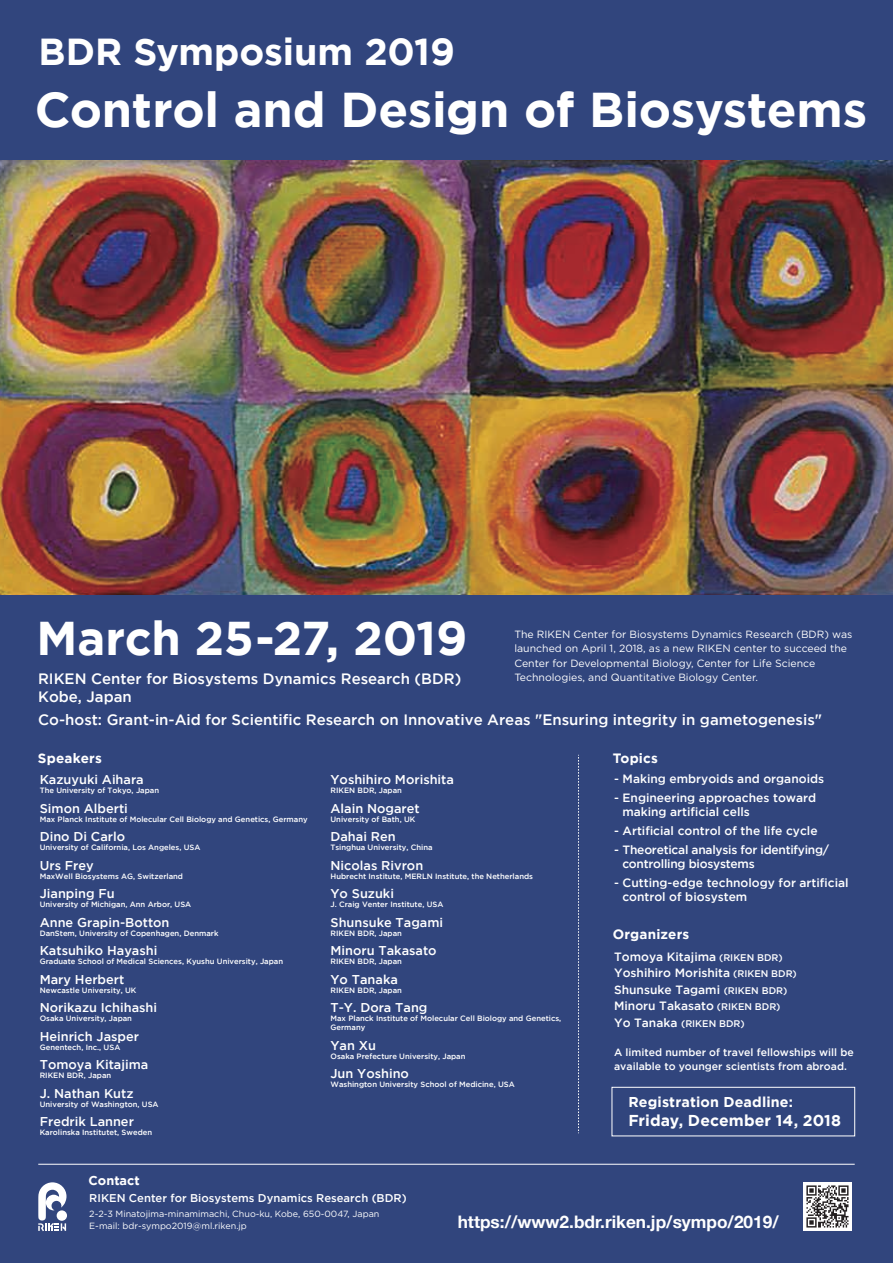
<style>
.page{position:relative;width:893px;height:1263px;background:#31457d}
.page>*{position:absolute;margin:0;border:0;box-sizing:border-box;transform-origin:0 0}
.t1{font:700 48.75px "Gotham";letter-spacing:-.005em;color:#fff}
.t2{font:700 47.25px "Gotham";letter-spacing:-.005em;color:#fff}
.t3{font:700 37.5px "Gotham";letter-spacing:-.005em;color:#fff}
.t4{font:700 17.25px "Helvetica Neue";color:#fff}
.t5{font:700 15.75px "Gotham";letter-spacing:.01em;color:#fff}
.t6{font:500 15px/18px "Gotham";color:#fff}
.t7{font:700 14.25px "Gotham";letter-spacing:.01em;color:#fff}
.t8{font:700 13.5px "Gotham";letter-spacing:.015em;color:#fff}
.t9{font:500 12.75px "Gotham";color:#fff}
.t10{font:700 12.75px "Gotham";color:#fff}
.t11{font:500 12px/16.5px "Gotham";color:#fff}
.t12{font:500 12px/14.2px "Gotham";letter-spacing:-.02em;color:#fff}
.t13{font:500 11.25px "Gotham";color:#fff}
.t14{font:10.5px/14.2px "Gotham";color:#fff}
.t15{font:500 10.5px/14.2px "Gotham";color:#fff}
.t16{font:500 9.6px "Gotham";color:#fff}
.t17{font:9px/12.8px "Gotham";color:#fff}
.t18{font:500 7.65px/9px "Gotham";color:#fff}
.s1{font-size:9.6px}
.s2{font-size:12px}
</style>
<div class="page">
<img style="left:0;top:161px;width:893px;height:433px">
<div style="left:803px;top:1182px;width:49px;height:49px;background:#fff"></div>
<img style="left:806px;top:1185px;width:43px;height:43px">
<div style="left:612px;top:1087px;width:243px;height:49px;border:1px solid #fff"></div>
<svg style="left:38px;top:1182px;width:28px;height:49px"></svg>
<svg style="left:578px;top:755px;width:1px;height:378px"></svg>
<hr style="left:38px;top:1164px;width:817px;height:1px;background:#fff">
<h3 class="t3" style="left:39px;top:30px;width:418px">BDR Symposium 2019</h3>
<h1 class="t1" style="left:35px;top:82px;width:834px">Control and Design of Biosystems</h1>
<h2 class="t2" style="left:36px;top:611px;width:432px">March 25-27, 2019</h2>
<h3 class="t6" style="left:38px;top:669px;width:425px">RIKEN Center for Biosystems Dynamics Research (BDR)<br>Kobe, Japan</h3>
<h3 class="t6" style="left:38px;top:710px;width:786px">Co-host: Grant-in-Aid for Scientific Research on Innovative Areas "Ensuring integrity in gametogenesis"</h3>
<h3 class="t14" style="left:514px;top:627px;width:339px">The RIKEN Center for Biosystems Dynamics Research (BDR) was launched on April 1, 2018, as a new RIKEN center to succeed the Center for Developmental Biology, Center for Life Science Technologies, and Quantitative Biology Center.</h3>
<h3 class="t8" style="left:38px;top:750px;width:65px">Speakers</h3>
<h3 class="t8" style="left:613px;top:750px;width:47px">Topics</h3>
<h3 class="t11" style="left:614px;top:770px;width:212px">- Making embryoids and organoids</h3>
<h3 class="t11" style="left:622px;top:790px;width:195px;line-height:14.2px;text-indent:-8px">- Engineering approaches toward making artificial cells</h3>
<h3 class="t11" style="left:614px;top:822px;width:205px">- Artificial control of the life cycle</h3>
<h3 class="t12" style="left:622px;top:842px;width:208px;text-indent:-8px">- Theoretical analysis for identifying/ controlling biosystems</h3>
<h3 class="t11" style="left:622px;top:875px;width:228px;line-height:14.2px;text-indent:-8px">- Cutting-edge technology for artificial control of biosystem</h3>
<h3 class="t9" style="left:40px;top:772px;width:106px">Kazuyuki Aihara</h3>
<p class="t18" style="left:40px;top:786px;width:121px">The University of Tokyo, Japan</p>
<h3 class="t9" style="left:40px;top:801px;width:90px">Simon Alberti</h3>
<p class="t18" style="left:40px;top:814px;width:269px">Max Planck Institute of Molecular Cell Biology and Genetics, Germany</p>
<h3 class="t9" style="left:40px;top:829px;width:87px">Dino Di Carlo</h3>
<p class="t18" style="left:40px;top:843px;width:162px">University of California, Los Angeles, USA</p>
<h3 class="t9" style="left:40px;top:858px;width:56px">Urs Frey</h3>
<p class="t18" style="left:40px;top:871px;width:145px">MaxWell Biosystems AG, Switzerland</p>
<h3 class="t9" style="left:40px;top:886px;width:76px">Jianping Fu</h3>
<p class="t18" style="left:40px;top:900px;width:153px">University of Michigan, Ann Arbor, USA</p>
<h3 class="t9" style="left:40px;top:915px;width:131px">Anne Grapin-Botton</h3>
<p class="t18" style="left:40px;top:928px;width:180px">DanStem, University of Copenhagen, Denmark</p>
<h3 class="t9" style="left:40px;top:943px;width:119px">Katsuhiko Hayashi</h3>
<p class="t18" style="left:40px;top:957px;width:245px">Graduate School of Medical Sciences, Kyushu University, Japan</p>
<h3 class="t9" style="left:40px;top:972px;width:86px">Mary Herbert</h3>
<p class="t18" style="left:40px;top:985px;width:98px">Newcastle University, UK</p>
<h3 class="t9" style="left:40px;top:1000px;width:119px">Norikazu Ichihashi</h3>
<p class="t18" style="left:40px;top:1014px;width:94px">Osaka University, Japan</p>
<h3 class="t9" style="left:40px;top:1029px;width:101px">Heinrich Jasper</h3>
<p class="t18" style="left:40px;top:1042px;width:82px">Genentech, Inc., USA</p>
<h3 class="t9" style="left:40px;top:1057px;width:110px">Tomoya Kitajima</h3>
<p class="t18" style="left:40px;top:1071px;width:73px">RIKEN BDR, Japan</p>
<h3 class="t9" style="left:40px;top:1086px;width:95px">J. Nathan Kutz</h3>
<p class="t18" style="left:40px;top:1099px;width:120px">University of Washington, USA</p>
<h3 class="t9" style="left:40px;top:1114px;width:96px">Fredrik Lanner</h3>
<p class="t18" style="left:40px;top:1128px;width:114px">Karolinska Institutet, Sweden</p>
<h3 class="t9" style="left:331px;top:772px;width:125px">Yoshihiro Morishita</h3>
<p class="t18" style="left:331px;top:786px;width:73px">RIKEN BDR, Japan</p>
<h3 class="t9" style="left:331px;top:801px;width:91px">Alain Nogaret</h3>
<p class="t18" style="left:331px;top:814px;width:86px">University of Bath, UK</p>
<h3 class="t9" style="left:331px;top:829px;width:67px">Dahai Ren</h3>
<p class="t18" style="left:331px;top:843px;width:104px">Tsinghua University, China</p>
<h3 class="t9" style="left:331px;top:858px;width:94px">Nicolas Rivron</h3>
<p class="t18" style="left:331px;top:871px;width:204px">Hubrecht Institute, MERLN Institute, the Netherlands</p>
<h3 class="t9" style="left:331px;top:886px;width:65px">Yo Suzuki</h3>
<p class="t18" style="left:331px;top:900px;width:114px">J. Craig Venter Institute, USA</p>
<h3 class="t9" style="left:331px;top:915px;width:114px">Shunsuke Tagami</h3>
<p class="t18" style="left:331px;top:928px;width:73px">RIKEN BDR, Japan</p>
<h3 class="t9" style="left:331px;top:943px;width:108px">Minoru Takasato</h3>
<p class="t18" style="left:331px;top:957px;width:73px">RIKEN BDR, Japan</p>
<h3 class="t9" style="left:331px;top:972px;width:69px">Yo Tanaka</h3>
<p class="t18" style="left:331px;top:985px;width:73px">RIKEN BDR, Japan</p>
<h3 class="t9" style="left:331px;top:1000px;width:98px">T-Y. Dora Tang</h3>
<p class="t18" style="left:331px;top:1014px;width:232px">Max Planck Institute of Molecular Cell Biology and Genetics,<br>Germany</p>
<h3 class="t9" style="left:331px;top:1038px;width:47px">Yan Xu</h3>
<p class="t18" style="left:331px;top:1051px;width:137px">Osaka Prefecture University, Japan</p>
<h3 class="t9" style="left:331px;top:1066px;width:80px">Jun Yoshino</h3>
<p class="t18" style="left:331px;top:1080px;width:186px">Washington University School of Medicine, USA</p>
<h3 class="t8" style="left:613px;top:926px;width:78px">Organizers</h3>
<h3 class="t11" style="left:614px;top:948px;width:184px">Tomoya Kitajima <span class="s1">(RIKEN BDR)<br></span>Yoshihiro Morishita <span class="s1">(RIKEN BDR)<br></span>Shunsuke Tagami <span class="s1">(RIKEN BDR)<br></span>Minoru Takasato <span class="s1">(RIKEN BDR)</span></h3>
<p class="t16" style="left:614px;top:1018px;width:132px"><span class="s2">Yo Tanaka</span> (RIKEN BDR)</p>
<h3 class="t15" style="left:614px;top:1044px;width:241px">A limited number of travel fellowships will be available to younger scientists from abroad.</h3>
<h3 class="t7" style="left:628px;top:1093px;width:166px">Registration Deadline:</h3>
<h3 class="t5" style="left:628px;top:1111px;width:214px">Friday, December 14, 2018</h3>
<h3 class="t10" style="left:89px;top:1173px;width:53px">Contact</h3>
<h3 class="t13" style="left:89px;top:1191px;width:319px">RIKEN Center for Biosystems Dynamics Research (BDR)</h3>
<p class="t17" style="left:89px;top:1207px;width:292px">2-2-3 Minatojima-minamimachi, Chuo-ku, Kobe, 650-0047, Japan<br>E-mail: bdr-sympo2019@ml.riken.jp</p>
<h3 class="t4" style="left:458px;top:1208px;width:323px">https://www2.bdr.riken.jp/sympo/2019/</h3>
</div>
